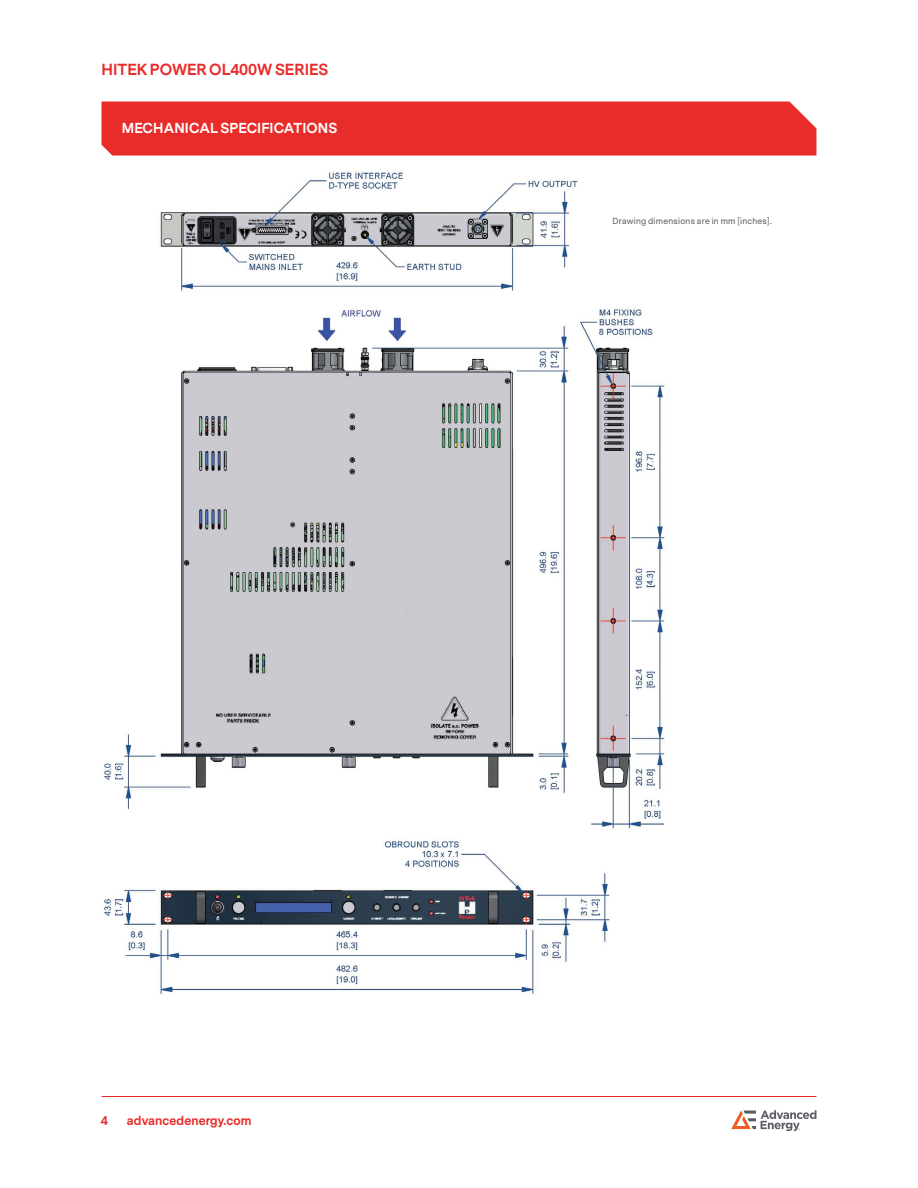
<style>
.page{position:relative;width:918px;height:1188px;background:#fff}
.page>*{position:absolute;margin:0;border:0;box-sizing:border-box;transform-origin:0 0}
.t1{font:700 15px "Messina Sans";color:#e82c2a}
.t2{font:700 13.5px "Messina Sans";letter-spacing:.01em;color:#fff}
.t3{font:700 12px "Messina Sans";letter-spacing:.01em;color:#e82c2a}
.t4{font:8.25px "Messina Sans";letter-spacing:.03em;color:#58595b}
</style>
<div class="page">
<hr style="left:102px;top:1096px;width:714px;height:1px;background:#e82c2a">
<svg style="left:731px;top:1110px;width:85px;height:21px"></svg>
<div style="left:102px;top:102px;width:714px;height:54px;background:#e82c2a"></div>
<img style="left:104px;top:172px;width:561px;height:822px">
<h1 class="t1" style="left:102px;top:59px;width:228px">HITEK POWER OL400W SERIES</h1>
<h2 class="t2" style="left:122px;top:119px;width:217px">MECHANICAL SPECIFICATIONS</h2>
<p class="t4" style="left:612px;top:216px;width:161px">Drawing dimensions are in mm [inches].</p>
<h3 class="t3" style="left:101px;top:1113px;width:9px">4</h3>
<h3 class="t3" style="left:127px;top:1113px;width:126px">advancedenergy.com</h3>
</div>
